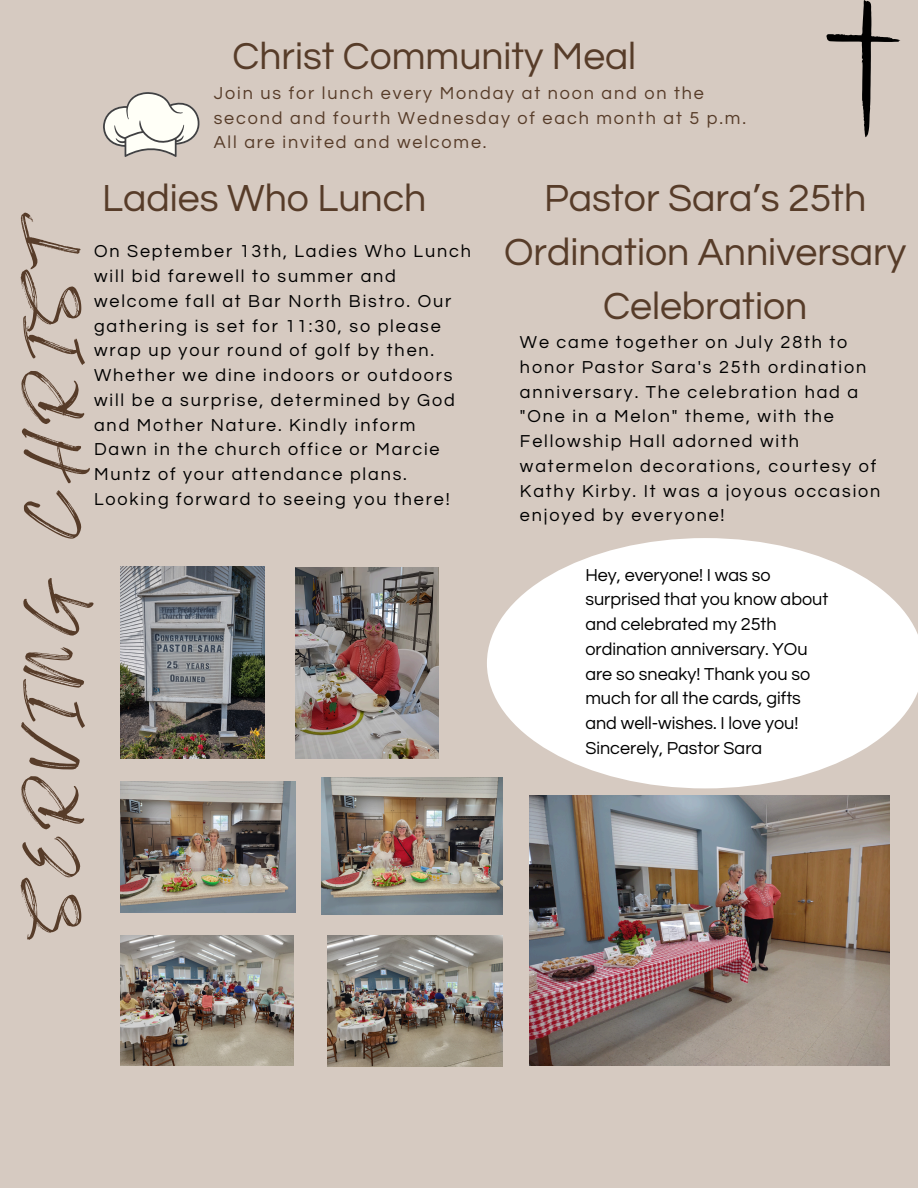
<style>
.page{position:relative;width:918px;height:1188px;background:#d6cac1}
.page>*{position:absolute;margin:0;border:0;box-sizing:border-box;transform-origin:0 0}
.t1{font:55.2px "Feeling Passionate";color:#573c29}
.t2{font:39.3px/54px "Questrial";color:#573c29;text-align:center}
.t3{font:39px "Questrial";color:#573c29}
.t4{font:18px/24.8px "Questrial";letter-spacing:.105em;color:#000}
.t5{font:18px/24.8px "Questrial";color:#000}
.t6{font:18px/24.8px "Questrial";letter-spacing:.105em;color:#573c29}
</style>
<div class="page">
<svg style="left:826px;top:0;width:74px;height:137px"></svg>
<svg style="left:103px;top:92px;width:97px;height:65px"></svg>
<img style="left:120px;top:781px;width:176px;height:132px">
<img style="left:322px;top:778px;width:181px;height:136px">
<img style="left:120px;top:935px;width:173px;height:131px">
<img style="left:327px;top:935px;width:176px;height:132px">
<img style="left:530px;top:796px;width:360px;height:270px">
<img style="left:295px;top:568px;width:143px;height:191px">
<img style="left:120px;top:566px;width:144px;height:193px">
<svg style="left:487px;top:538px;width:431px;height:250px;fill:#fff"></svg>
<p class="t3" style="left:233px;top:37px;width:405px">Christ Community Meal</p>
<p class="t6" style="left:214px;top:81px;width:534px">Join us for lunch every Monday at noon and on the second and fourth Wednesday of each month at 5 p.m.<br>All are invited and welcome.</p>
<p class="t2" style="left:102px;top:172px;width:326px">Ladies Who Lunch</p>
<p class="t4" style="left:94px;top:239px;width:378px">On September 13th, Ladies Who Lunch will bid farewell to summer and welcome fall at Bar North Bistro. Our gathering is set for 11:30, so please wrap up your round of golf by then.<br>Whether we dine indoors or outdoors will be a surprise, determined by God and Mother Nature. Kindly inform Dawn in the church office or Marcie Muntz of your attendance plans.<br>Looking forward to seeing you there!</p>
<p class="t2" style="left:504px;top:172px;width:404px">Pastor Sara’s 25th<br>Ordination Anniversary<br>Celebration</p>
<p class="t4" style="left:520px;top:330px;width:362px">We came together on July 28th to honor Pastor Sara's 25th ordination anniversary. The celebration had a "One in a Melon" theme, with the<br>Fellowship Hall adorned with watermelon decorations, courtesy of<br>Kathy Kirby. It was a joyous occasion enjoyed by everyone!</p>
<p class="t1" style="left:8px;top:933px;width:722px;rotate:-90deg">SERVING CHRIST</p>
<p class="t5" style="left:585px;top:563px;width:244px">Hey, everyone! I was so surprised that you know about and celebrated my 25th ordination anniversary. YOu are so sneaky! Thank you so much for all the cards, gifts and well-wishes. I love you!</p>
<p class="t5" style="left:585px;top:736px;width:178px">Sincerely, Pastor Sara</p>
</div>
